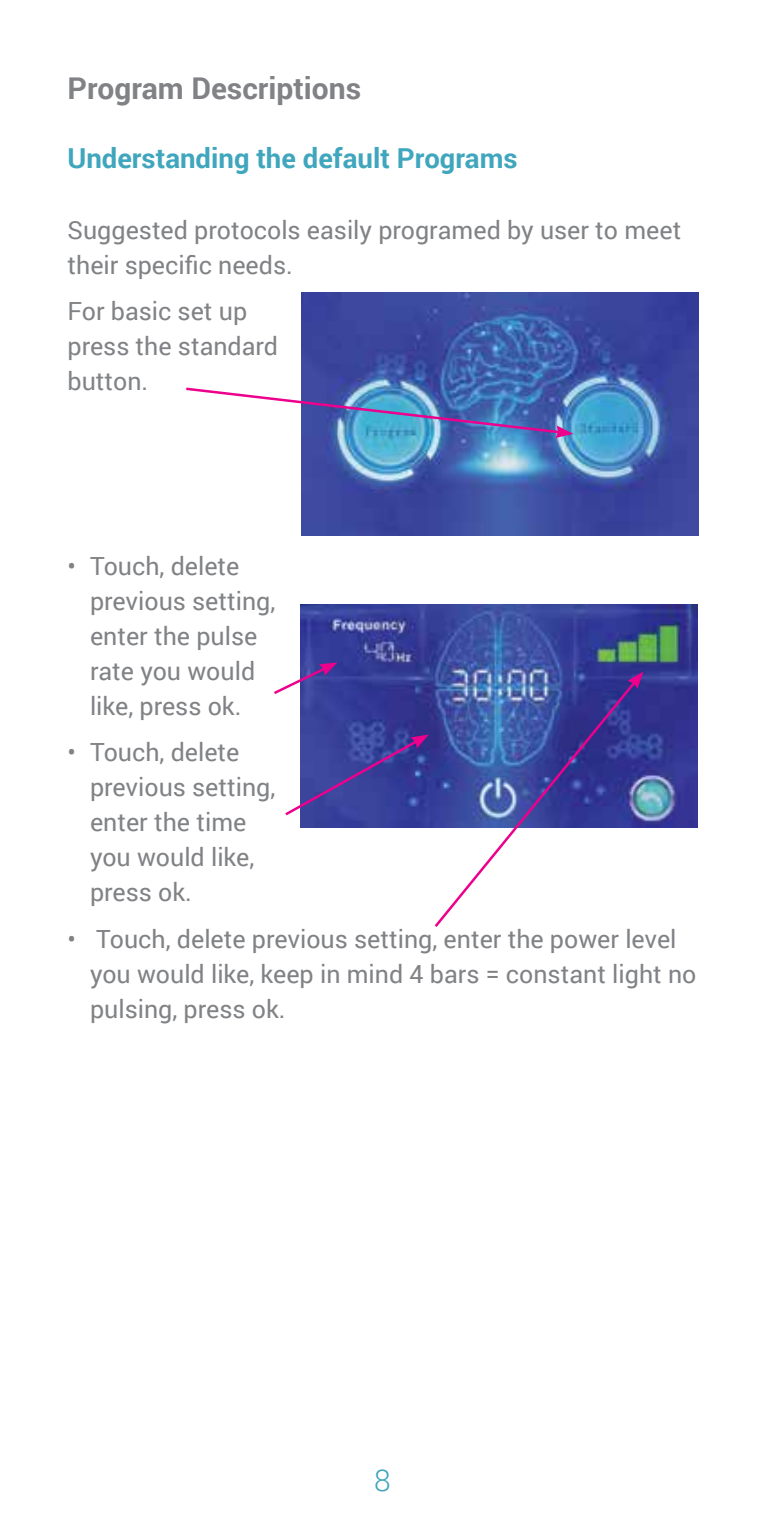
<style>
.page{position:relative;width:765px;height:1530px;background:#fff}
.page>*{position:absolute;margin:0;border:0;box-sizing:border-box;transform-origin:0 0}
.t1{font:700 30px "Roboto";color:#808285}
.t2{font:300 30px "Roboto";color:#3fa6bd}
.t3{font:700 27.5px "Roboto";color:#3fa6bd}
.t4{font:25px/35px "Roboto";color:#808285}
</style>
<div class="page">
<img style="left:301px;top:605px;width:397px;height:222px">
<img style="left:301px;top:292px;width:397px;height:243px">
<svg style="left:274px;top:662px;width:64px;height:34px"></svg>
<svg style="left:285px;top:734px;width:144px;height:84px;background:#5353a4"></svg>
<svg style="left:432px;top:678px;width:206px;height:249px"></svg>
<svg style="left:627px;top:671px;width:16px;height:18px"></svg>
<img style="left:186px;top:386px;width:387px;height:52px">
<p class="t1" style="left:67px;top:67px;width:295px">Program Descriptions</p>
<p class="t3" style="left:68px;top:139px;width:452px">Understanding the default Programs</p>
<p class="t4" style="left:68px;top:212px;width:615px">Suggested protocols easily programed by user to meet their specific needs.</p>
<p class="t4" style="left:68px;top:293px;width:212px">For basic set up press the standard button.</p>
<p class="t4" style="left:90px;top:548px;width:187px;text-indent:-22px">• Touch, delete previous setting, enter the pulse rate you would like, press ok.</p>
<p class="t4" style="left:90px;top:734px;width:187px;text-indent:-22px">• Touch, delete previous setting, enter the time you would like, press ok.</p>
<p class="t4" style="left:90px;top:920px;width:608px;text-indent:-22px">• Touch, delete previous setting, enter the power level you would like, keep in mind 4 bars = constant light no pulsing, press ok.</p>
<p class="t2" style="left:374px;top:1460px;width:18px">8</p>
</div>
